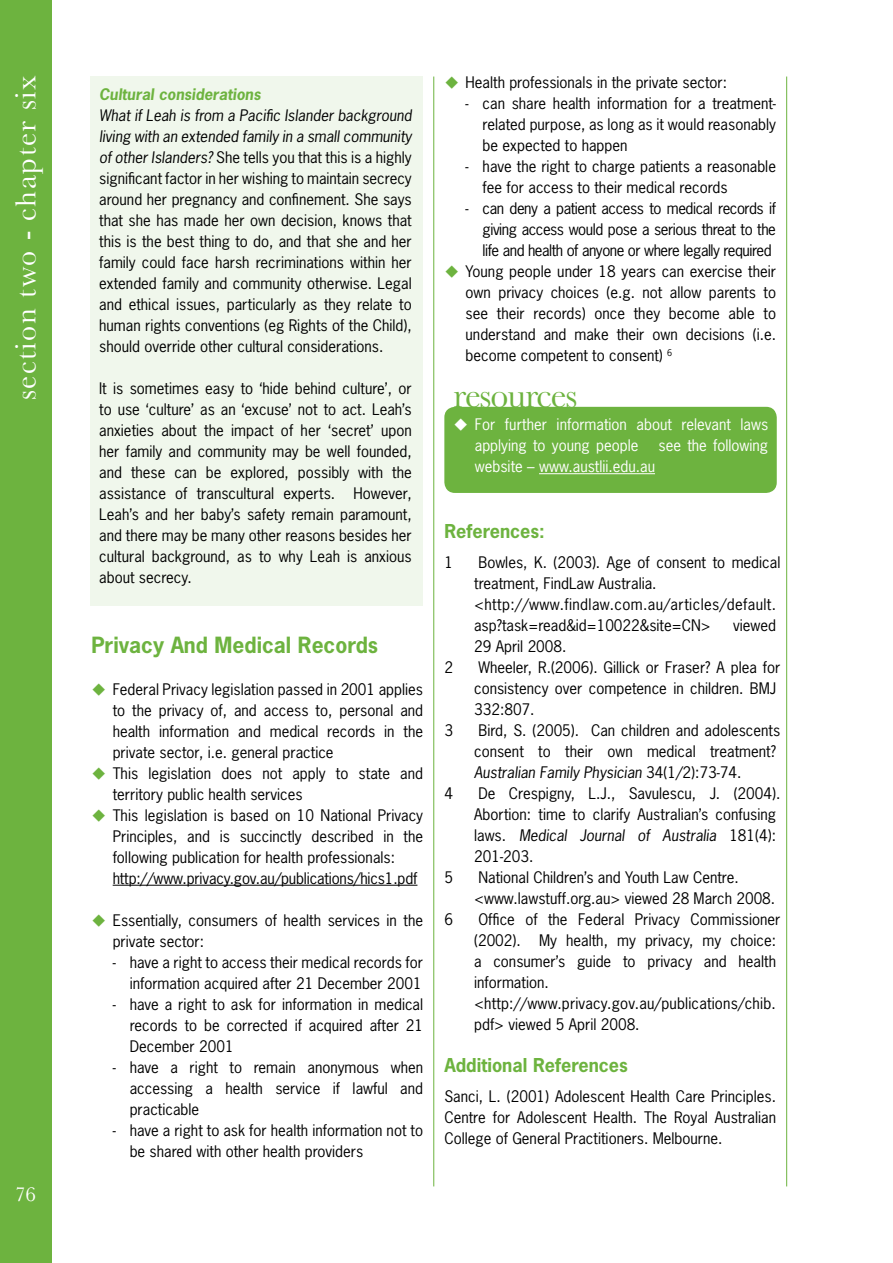
<style>
.page{position:relative;width:893px;height:1263px;background:#fff}
.page>*{position:absolute;margin:0;border:0;box-sizing:border-box;transform-origin:0 0}
.t1{font:36px "Baskerville";letter-spacing:-.03em;color:#6db33f}
.t2{font:30px "Baskerville";letter-spacing:.05em;color:#fff}
.t3{font:700 21px "News Gothic";color:#6db33f}
.t4{font:21px "Baskerville";color:#fff}
.t5{font:700 18px "News Gothic";color:#6db33f}
.t6{font:15px/21px "News Gothic";color:#000}
.t7{font:15px/21px "News Gothic";color:#fff}
.t8{font:italic 700 15px "News Gothic";color:#6db33f}
.s1{font-style:italic}
.s2{color:#6db33f}
</style>
<div class="page">
<div style="left:444px;top:407px;width:333px;height:86px;background:#6db33f;border-radius:11px"></div>
<div style="left:0;top:0;width:51px;height:1263px;background:#6db33f"></div>
<div style="left:91px;top:77px;width:332px;height:529px;background:#f0f7ec"></div>
<hr style="left:786px;top:77px;width:1px;height:1109px;background:#6db33f">
<hr style="left:433px;top:77px;width:1px;height:1109px;background:#6db33f">
<hr style="left:113px;top:885px;width:304px;height:1px;background:#000">
<hr style="left:539px;top:473px;width:116px;height:1px;background:#fff">
<h2 class="t2" style="left:8px;top:400px;width:326px;rotate:-90deg">section two - chapter six</h2>
<h3 class="t4" style="left:15px;top:1181px;width:22px">76</h3>
<p class="t8" style="left:99px;top:85px;width:163px">Cultural considerations</p>
<p class="t6" style="left:99px;top:105px;width:314px;text-align:justify"><span class="s1">What if Leah is from a Pacific Islander background living with an extended family in a small community of other Islanders?</span> She tells you that this is a highly significant factor in her wishing to maintain secrecy around her pregnancy and confinement. She says that she has made her own decision, knows that this is the best thing to do, and that she and her family could face harsh recriminations within her extended family and community otherwise. Legal and ethical issues, particularly as they relate to human rights conventions (eg Rights of the Child), should override other cultural considerations.</p>
<p class="t6" style="left:99px;top:378px;width:314px;text-align:justify">It is sometimes easy to ‘hide behind culture’, or to use ‘culture’ as an ‘excuse’ not to act. Leah’s anxieties about the impact of her ‘secret’ upon her family and community may be well founded, and these can be explored, possibly with the assistance of transcultural experts. However, Leah’s and her baby’s safety remain paramount, and there may be many other reasons besides her cultural background, as to why Leah is anxious about secrecy.</p>
<p class="t3" style="left:91px;top:631px;width:288px">Privacy And Medical Records</p>
<p class="t6" style="left:113px;top:678px;width:312px;text-align:justify;text-indent:-21px"><span class="s2">◆</span> Federal Privacy legislation passed in 2001 applies to the privacy of, and access to, personal and health information and medical records in the private sector, i.e. general practice</p>
<p class="t6" style="left:113px;top:762px;width:312px;text-indent:-21px"><span class="s2">◆</span> This legislation does not apply to state and territory public health services</p>
<p class="t6" style="left:113px;top:804px;width:312px;text-indent:-21px"><span class="s2">◆</span> This legislation is based on 10 National Privacy Principles, and is succinctly described in the following publication for health professionals: http://www.privacy.gov.au/publications/hics1.pdf</p>
<p class="t6" style="left:113px;top:909px;width:312px;text-indent:-21px"><span class="s2">◆</span> Essentially, consumers of health services in the private sector:</p>
<p class="t6" style="left:113px;top:951px;width:312px">- have a right to access their medical records for</p>
<p class="t6" style="left:130px;top:972px;width:294px">information acquired after 21 December 2001</p>
<p class="t6" style="left:130px;top:993px;width:295px;text-align:justify;text-indent:-17px">- have a right to ask for information in medical records to be corrected if acquired after 21<br>December 2001</p>
<p class="t6" style="left:130px;top:1056px;width:295px;text-align:justify;text-indent:-17px">- have a right to remain anonymous when accessing a health service if lawful and practicable</p>
<p class="t6" style="left:130px;top:1119px;width:295px;text-indent:-17px">- have a right to ask for health information not to be shared with other health providers</p>
<p class="t6" style="left:444px;top:72px;width:284px"><span class="s2">◆</span> Health professionals in the private sector:</p>
<p class="t6" style="left:483px;top:93px;width:295px;text-align:justify;text-indent:-17px">- can share health information for a treatment&shy;related purpose, as long as it would reasonably be expected to happen</p>
<p class="t6" style="left:483px;top:156px;width:295px;text-indent:-17px">- have the right to charge patients a reasonable fee for access to their medical records</p>
<p class="t6" style="left:483px;top:198px;width:295px;text-align:justify;text-indent:-17px">- can deny a patient access to medical records if giving access would pose a serious threat to the life and health of anyone or where legally required</p>
<p class="t6" style="left:466px;top:261px;width:312px;text-align:justify;text-indent:-21px"><span class="s2">◆</span> Young people under 18 years can exercise their own privacy choices (e.g. not allow parents to see their records) once they become able to understand and make their own decisions (i.e. become competent to consent) <sup>6</sup></p>
<p class="t1" style="left:453px;top:374px;width:126px">resources</p>
<p class="t7" style="left:475px;top:414px;width:295px;text-indent:-21px">◆ For further information about relevant laws applying to young people</p>
<p class="t7" style="left:658px;top:435px;width:111px">see the following</p>
<p class="t7" style="left:475px;top:456px;width:182px">website – www.austlii.edu.au</p>
<p class="t5" style="left:444px;top:519px;width:102px">References:</p>
<p class="t6" style="left:444px;top:551px;width:10px">1</p>
<p class="t6" style="left:474px;top:551px;width:308px">Bowles, K. (2003). Age of consent to medical treatment, FindLaw Australia. &lt;http://www.findlaw.com.au/articles/default. asp?task=read&amp;id=10022&amp;site=CN&gt;</p>
<p class="t6" style="left:733px;top:614px;width:44px">viewed</p>
<p class="t6" style="left:474px;top:635px;width:94px">29 April 2008.</p>
<p class="t6" style="left:444px;top:656px;width:10px">2</p>
<p class="t6" style="left:474px;top:656px;width:308px">Wheeler, R.(2006). Gillick or Fraser? A plea for consistency over competence in children. BMJ</p>
<p class="t6" style="left:474px;top:698px;width:62px">332:807.</p>
<p class="t6" style="left:444px;top:719px;width:10px">3</p>
<p class="t6" style="left:474px;top:719px;width:308px">Bird, S. (2005). Can children and adolescents consent to their own medical treatment?<br><span class="s1">Australian Family Physician</span> 34(1/2):73-74.</p>
<p class="t6" style="left:444px;top:782px;width:10px">4</p>
<p class="t6" style="left:474px;top:782px;width:308px">De Crespigny, L.J., Savulescu, J. (2004).<br>Abortion: time to clarify Australian’s confusing laws. <span class="s1">Medical Journal of Australia</span> 181(4):<br>201-203.</p>
<p class="t6" style="left:444px;top:866px;width:10px">5</p>
<p class="t6" style="left:474px;top:866px;width:303px">National Children’s and Youth Law Centre. &lt;www.lawstuff.org.au&gt; viewed 28 March 2008.</p>
<p class="t6" style="left:444px;top:908px;width:10px">6</p>
<p class="t6" style="left:474px;top:908px;width:308px">Office of the Federal Privacy Commissioner (2002). My health, my privacy, my choice: a consumer’s guide to privacy and health information. &lt;http://www.privacy.gov.au/publications/chib. pdf&gt; viewed 5 April 2008.</p>
<p class="t5" style="left:444px;top:1053px;width:185px">Additional References</p>
<p class="t6" style="left:444px;top:1085px;width:333px;text-align:justify">Sanci, L. (2001) Adolescent Health Care Principles.<br>Centre for Adolescent Health. The Royal Australian College of General Practitioners. Melbourne.</p>
</div>
